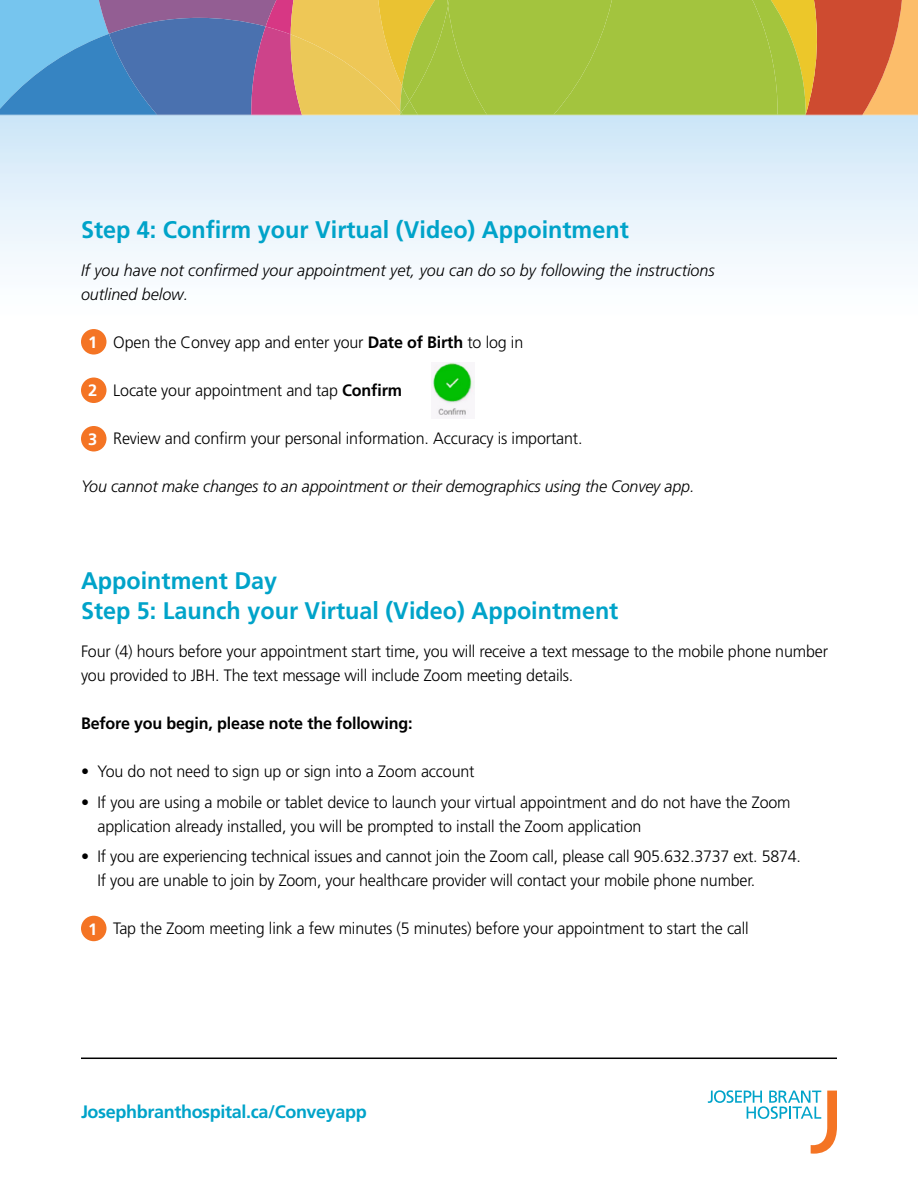
<style>
.page{position:relative;width:918px;height:1188px;background:#fff}
.page>*{position:absolute;margin:0;border:0;box-sizing:border-box;transform-origin:0 0}
.subhead{font:700 24px/30px "Frutiger LT Pro";color:#00a3c9}
.t1{font:700 18px "Frutiger LT Pro";letter-spacing:-.02em;color:#00a3c9}
.Text_11pt{font:300 16.5px/24px "Frutiger LT Pro";letter-spacing:-.01em;color:#000}
.Text_11pt-2{font:italic 300 16.5px/24px "Frutiger LT Pro";color:#000}
.Text_11pt-3{font:700 16.5px "Frutiger LT Pro";letter-spacing:-.01em;color:#000}
.Text_11pt-4{font:700 16.5px "Frutiger LT Pro";color:#fff}
.s1{font-weight:700}
</style>
<div class="page">
<svg style="left:0;top:116px;width:918px;height:148px"></svg>
<svg style="left:0;top:0;width:918px;height:116px"></svg>
<svg style="left:708px;top:1090px;width:129px;height:64px"></svg>
<hr style="left:81px;top:1058px;width:756px;height:1px;background:#000">
<div style="left:81px;top:329px;width:25px;height:26px;background:#f47424;border-radius:50%"></div>
<div style="left:81px;top:916px;width:25px;height:25px;background:#f47424;border-radius:50%"></div>
<div style="left:81px;top:378px;width:25px;height:25px;background:#f47424;border-radius:50%"></div>
<div style="left:81px;top:426px;width:25px;height:25px;background:#f47424;border-radius:50%"></div>
<img style="left:431px;top:362px;width:44px;height:56px">
<p class="subhead" style="left:81px;top:215px;width:549px">Step 4: Confirm your Virtual (Video) Appointment</p>
<p class="Text_11pt-2" style="left:81px;top:258px;width:635px">If you have not confirmed your appointment yet, you can do so by following the instructions outlined below.</p>
<p class="Text_11pt" style="left:113px;top:330px;width:412px">Open the Convey app and enter your <span class="s1">Date of Birth</span> to log in</p>
<p class="Text_11pt" style="left:113px;top:378px;width:291px">Locate your appointment and tap <span class="s1">Confirm</span></p>
<p class="Text_11pt" style="left:113px;top:426px;width:471px">Review and confirm your personal information. Accuracy is important.</p>
<p class="Text_11pt-2" style="left:81px;top:474px;width:615px">You cannot make changes to an appointment or their demographics using the Convey app.</p>
<p class="Text_11pt-4" style="left:88px;top:332px;width:11px">1</p>
<p class="Text_11pt-4" style="left:88px;top:381px;width:11px">2</p>
<p class="Text_11pt-4" style="left:88px;top:429px;width:11px">3</p>
<p class="subhead" style="left:81px;top:566px;width:539px">Appointment Day<br>Step 5: Launch your Virtual (Video) Appointment</p>
<p class="Text_11pt" style="left:81px;top:639px;width:749px">Four (4) hours before your appointment start time, you will receive a text message to the mobile phone number you provided to JBH. The text message will include Zoom meeting details.</p>
<p class="Text_11pt-3" style="left:81px;top:713px;width:333px">Before you begin, please note the following:</p>
<p class="Text_11pt" style="left:81px;top:759px;width:395px">• You do not need to sign up or sign into a Zoom account</p>
<p class="Text_11pt" style="left:98px;top:790px;width:695px;text-indent:-17px">• If you are using a mobile or tablet device to launch your virtual appointment and do not have the Zoom application already installed, you will be prompted to install the Zoom application</p>
<p class="Text_11pt" style="left:97px;top:845px;width:705px;text-indent:-16px">• If you are experiencing technical issues and cannot join the Zoom call, please call 905.632.3737 ext. 5874.<br>If you are unable to join by Zoom, your healthcare provider will contact your mobile phone number.</p>
<p class="Text_11pt" style="left:113px;top:917px;width:637px">Tap the Zoom meeting link a few minutes (5 minutes) before your appointment to start the call</p>
<p class="Text_11pt-4" style="left:88px;top:919px;width:11px">1</p>
<p class="t1" style="left:81px;top:1101px;width:287px">Josephbranthospital.ca/Conveyapp</p>
</div>
